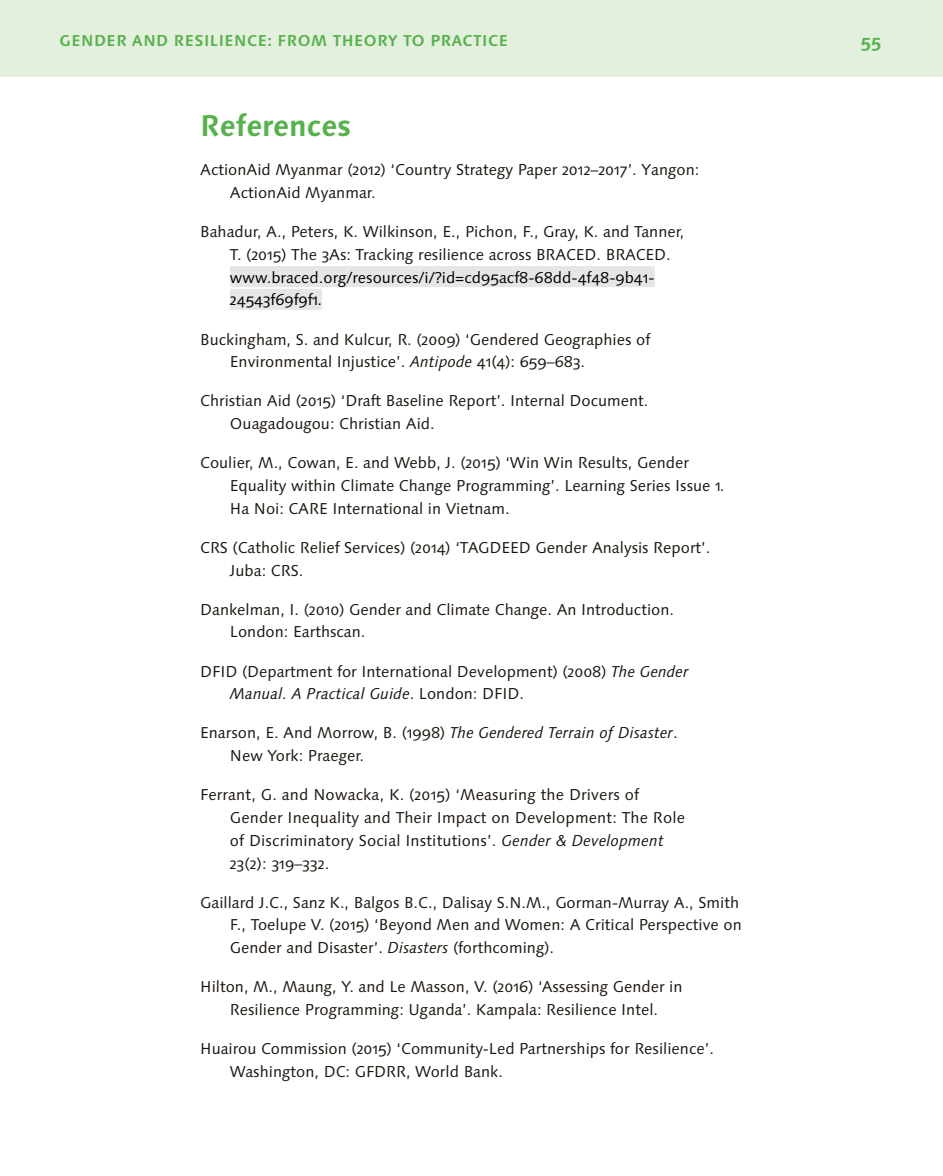
<style>
.page{position:relative;width:943px;height:1176px;background:#fff}
.page>*{position:absolute;margin:0;border:0;box-sizing:border-box;transform-origin:0 0}
.t1{font:700 29.75px "Linotype Syntax Os F";color:#57b14d}
.t2{font:700 18.38px "Linotype Syntax Os F";color:#57b14d}
.t3{font:15.75px/22.8px "Linotype Syntax Os F";color:#1c1610}
.t4{font:15.75px/22.8px "Linotype Syntax Os F";color:#000}
.t5{font:700 15.75px "Linotype Syntax Os F";letter-spacing:.03em;color:#57b14d}
.s1{font-style:italic}
</style>
<div class="page">
<div style="left:0;top:0;width:943px;height:77px;background:#e4f0de"></div>
<div style="left:230px;top:266px;width:424px;height:21px;background:#e6e6e6"></div>
<div style="left:230px;top:289px;width:92px;height:21px;background:#e6e6e6"></div>
<p class="t5" style="left:60px;top:30px;width:450px">GENDER AND RESILIENCE: FROM THEORY TO PRACTICE</p>
<p class="t2" style="left:860px;top:30px;width:22px">55</p>
<h1 class="t1" style="left:200px;top:107px;width:153px">References</h1>
<p class="t3" style="left:230px;top:159px;width:471px;text-indent:-30px">ActionAid Myanmar (2012) ‘Country Strategy Paper 2012–2017’. Yangon:<br>ActionAid Myanmar.</p>
<p class="t3" style="left:230px;top:220px;width:456px;text-indent:-30px">Bahadur, A., Peters, K. Wilkinson, E., Pichon, F., Gray, K. and Tanner,<br>T. (2015) The 3As: Tracking resilience across BRACED. BRACED.</p>
<p class="t4" style="left:230px;top:266px;width:426px">www.braced.org/resources/i/?id=cd95acf8-68dd-4f48-9b41-<br>24543f69f9f1.</p>
<p class="t3" style="left:230px;top:328px;width:422px;text-indent:-30px">Buckingham, S. and Kulcur, R. (2009) ‘Gendered Geographies of<br>Environmental Injustice’. <span class="s1">Antipode</span> 41(4): 659–683.</p>
<p class="t3" style="left:230px;top:390px;width:420px;text-indent:-30px">Christian Aid (2015) ‘Draft Baseline Report’. Internal Document.<br>Ouagadougou: Christian Aid.</p>
<p class="t3" style="left:230px;top:451px;width:496px;text-indent:-30px">Coulier, M., Cowan, E. and Webb, J. (2015) ‘Win Win Results, Gender<br>Equality within Climate Change Programming’. Learning Series Issue 1.<br>Ha Noi: CARE International in Vietnam.</p>
<p class="t3" style="left:230px;top:536px;width:482px;text-indent:-30px">CRS (Catholic Relief Services) (2014) ‘TAGDEED Gender Analysis Report’.<br>Juba: CRS.</p>
<p class="t3" style="left:230px;top:598px;width:445px;text-indent:-30px">Dankelman, I. (2010) Gender and Climate Change. An Introduction.<br>London: Earthscan.</p>
<p class="t3" style="left:230px;top:660px;width:460px;text-indent:-30px">DFID (Department for International Development) (2008) <span class="s1">The Gender<br>Manual. A Practical Guide</span>. London: DFID.</p>
<p class="t3" style="left:230px;top:722px;width:449px;text-indent:-30px">Enarson, E. And Morrow, B. (1998) <span class="s1">The Gendered Terrain of Disaster</span>.<br>New York: Praeger.</p>
<p class="t3" style="left:230px;top:783px;width:456px;text-indent:-30px">Ferrant, G. and Nowacka, K. (2015) ‘Measuring the Drivers of Gender Inequality and Their Impact on Development: The Role of Discriminatory Social Institutions’. <span class="s1">Gender &amp; Development </span>23(2): 319–332.</p>
<p class="t3" style="left:230px;top:891px;width:513px;text-indent:-30px">Gaillard J.C., Sanz K., Balgos B.C., Dalisay S.N.M., Gorman-Murray A., Smith<br>F., Toelupe V. (2015) ‘Beyond Men and Women: A Critical Perspective on<br>Gender and Disaster’. <span class="s1">Disasters</span> (forthcoming).</p>
<p class="t3" style="left:200px;top:975px;width:484px;text-align:center">Hilton, M., Maung, Y. and Le Masson, V. (2016) ‘Assessing Gender in<br>Resilience Programming: Uganda’. Kampala: Resilience Intel.</p>
<p class="t3" style="left:230px;top:1037px;width:485px;text-indent:-30px">Huairou Commission (2015) ‘Community-Led Partnerships for Resilience’.<br>Washington, DC: GFDRR, World Bank.</p>
</div>
